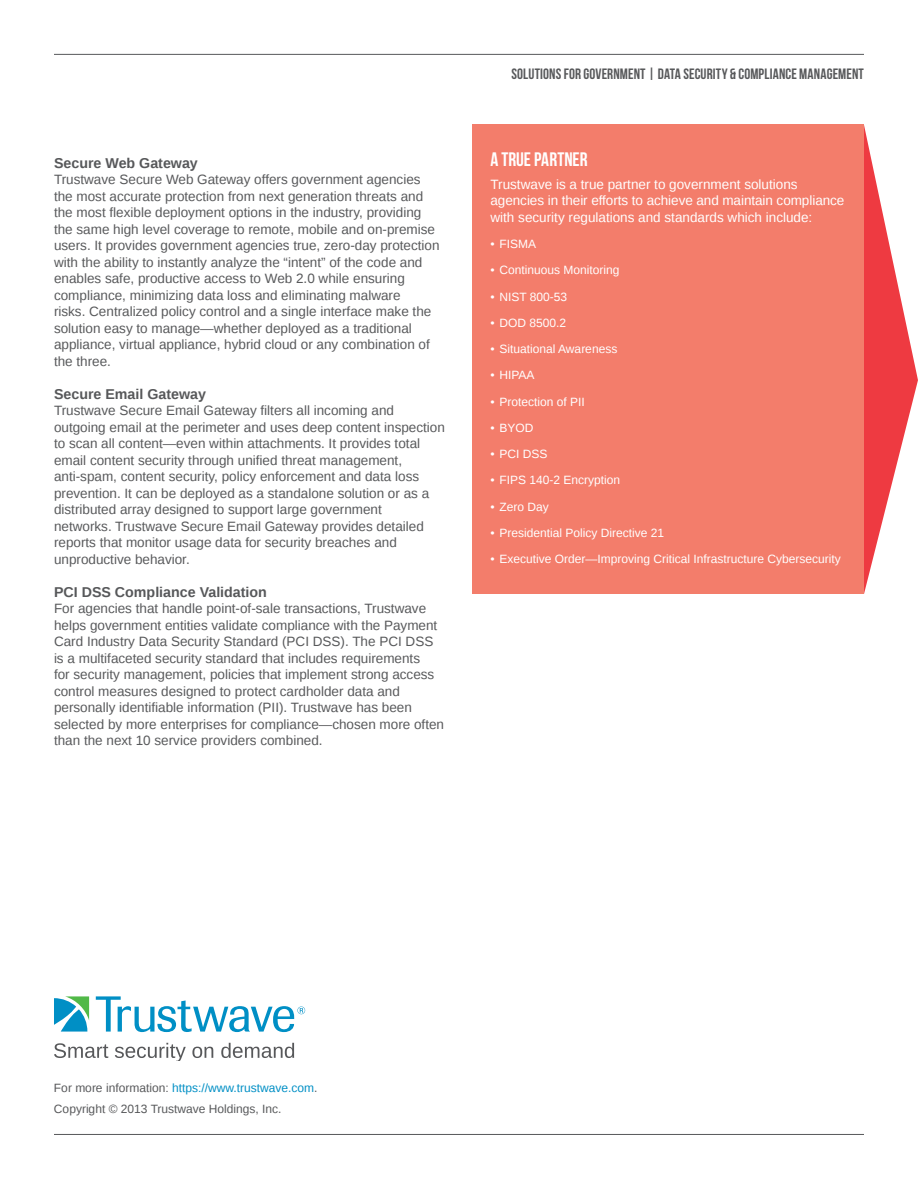
<style>
.page{position:relative;width:918px;height:1188px;background:#fff}
.page>*{position:absolute;margin:0;border:0;box-sizing:border-box;transform-origin:0 0}
.CTA_Back_Page{font:19.5px "Bebas Neue";letter-spacing:-.005em;color:#fff}
.Eyebrow_Title{font:15px "Bebas Neue";letter-spacing:.01em;color:#57585a}
.Level_3_Heading{font:700 14.25px "Liberation Sans";color:#57585a}
.Body_copy{font:13.5px/16.5px "Liberation Sans";color:#58595b}
.CTA_Back_Page-2{font:13.5px/16.5px "Liberation Sans";color:#fff}
.CTA_Back_Page-3{font:12px "Liberation Sans";color:#fff}
.Body_copy-2{font:12px "Liberation Sans";color:#008fc5}
.Body_copy-3{font:12px "Liberation Sans";color:#58595b}
.s1{color:#58595b}
</style>
<div class="page">
<hr style="left:54px;top:54px;width:810px;height:1px;background:#57585a">
<div style="left:473px;top:125px;width:391px;height:469px;background:#f37d6b"></div>
<svg style="left:864px;top:125px;width:54px;height:469px"></svg>
<svg style="left:96px;top:996px;width:209px;height:36px"></svg>
<svg style="left:54px;top:996px;width:35px;height:36px"></svg>
<svg style="left:54px;top:1043px;width:54px;height:15px"></svg>
<svg style="left:115px;top:1043px;width:71px;height:18px"></svg>
<svg style="left:192px;top:1047px;width:21px;height:11px"></svg>
<svg style="left:221px;top:1043px;width:73px;height:15px"></svg>
<hr style="left:54px;top:1134px;width:810px;height:1px;background:#57585a">
<p class="Level_3_Heading" style="left:54px;top:153px;width:145px">Secure Web Gateway</p>
<p class="Body_copy" style="left:54px;top:172px;width:387px">Trustwave Secure Web Gateway offers government agencies the most accurate protection from next generation threats and the most flexible deployment options in the industry, providing the same high level coverage to remote, mobile and on-premise users. It provides government agencies true, zero-day protection with the ability to instantly analyze the “intent” of the code and enables safe, productive access to Web 2.0 while ensuring compliance, minimizing data loss and eliminating malware<br>risks. Centralized policy control and a single interface make the solution easy to manage—whether deployed as a traditional appliance, virtual appliance, hybrid cloud or any combination of the three.</p>
<p class="Level_3_Heading" style="left:54px;top:384px;width:154px">Secure Email Gateway</p>
<p class="Body_copy" style="left:54px;top:403px;width:392px">Trustwave Secure Email Gateway filters all incoming and outgoing email at the perimeter and uses deep content inspection to scan all content—even within attachments. It provides total email content security through unified threat management, anti-spam, content security, policy enforcement and data loss prevention. It can be deployed as a standalone solution or as a distributed array designed to support large government<br>networks. Trustwave Secure Email Gateway provides detailed reports that monitor usage data for security breaches and unproductive behavior.</p>
<p class="Level_3_Heading" style="left:54px;top:582px;width:215px">PCI DSS Compliance Validation</p>
<p class="Body_copy" style="left:54px;top:601px;width:392px">For agencies that handle point-of-sale transactions, Trustwave helps government entities validate compliance with the Payment Card Industry Data Security Standard (PCI DSS). The PCI DSS is a multifaceted security standard that includes requirements<br>for security management, policies that implement strong access control measures designed to protect cardholder data and personally identifiable information (PII). Trustwave has been selected by more enterprises for compliance—chosen more often than the next 10 service providers combined.</p>
<p class="Eyebrow_Title" style="left:511px;top:66px;width:354px">SOLUTIONS FOR GOVERNMENT | DATA SECURITY &amp; COMPLIANCE MANAGEMENT</p>
<p class="CTA_Back_Page" style="left:490px;top:148px;width:99px">A TRUE PARTNER</p>
<p class="CTA_Back_Page-2" style="left:490px;top:177px;width:355px">Trustwave is a true partner to government solutions agencies in their efforts to achieve and maintain compliance with security regulations and standards which include:</p>
<p class="CTA_Back_Page-3" style="left:490px;top:237px;width:47px">• FISMA</p>
<p class="CTA_Back_Page-3" style="left:490px;top:264px;width:131px">• Continuous Monitoring</p>
<p class="CTA_Back_Page-3" style="left:490px;top:290px;width:78px">• NIST 800-53</p>
<p class="CTA_Back_Page-3" style="left:490px;top:316px;width:77px">• DOD 8500.2</p>
<p class="CTA_Back_Page-3" style="left:490px;top:342px;width:128px">• Situational Awareness</p>
<p class="CTA_Back_Page-3" style="left:490px;top:369px;width:46px">• HIPAA</p>
<p class="CTA_Back_Page-3" style="left:490px;top:395px;width:96px">• Protection of PII</p>
<p class="CTA_Back_Page-3" style="left:490px;top:421px;width:45px">• BYOD</p>
<p class="CTA_Back_Page-3" style="left:490px;top:447px;width:59px">• PCI DSS</p>
<p class="CTA_Back_Page-3" style="left:490px;top:474px;width:131px">• FIPS 140-2 Encryption</p>
<p class="CTA_Back_Page-3" style="left:490px;top:500px;width:60px">• Zero Day</p>
<p class="CTA_Back_Page-3" style="left:490px;top:526px;width:175px">• Presidential Policy Directive 21</p>
<p class="CTA_Back_Page-3" style="left:490px;top:552px;width:352px">• Executive Order—Improving Critical Infrastructure Cybersecurity</p>
<p class="Body_copy-2" style="left:54px;top:1081px;width:265px"><span class="s1">For more information:</span> https://www.trustwave.com<span class="s1">.</span></p>
<p class="Body_copy-3" style="left:54px;top:1102px;width:229px">Copyright © 2013 Trustwave Holdings, Inc.</p>
</div>
